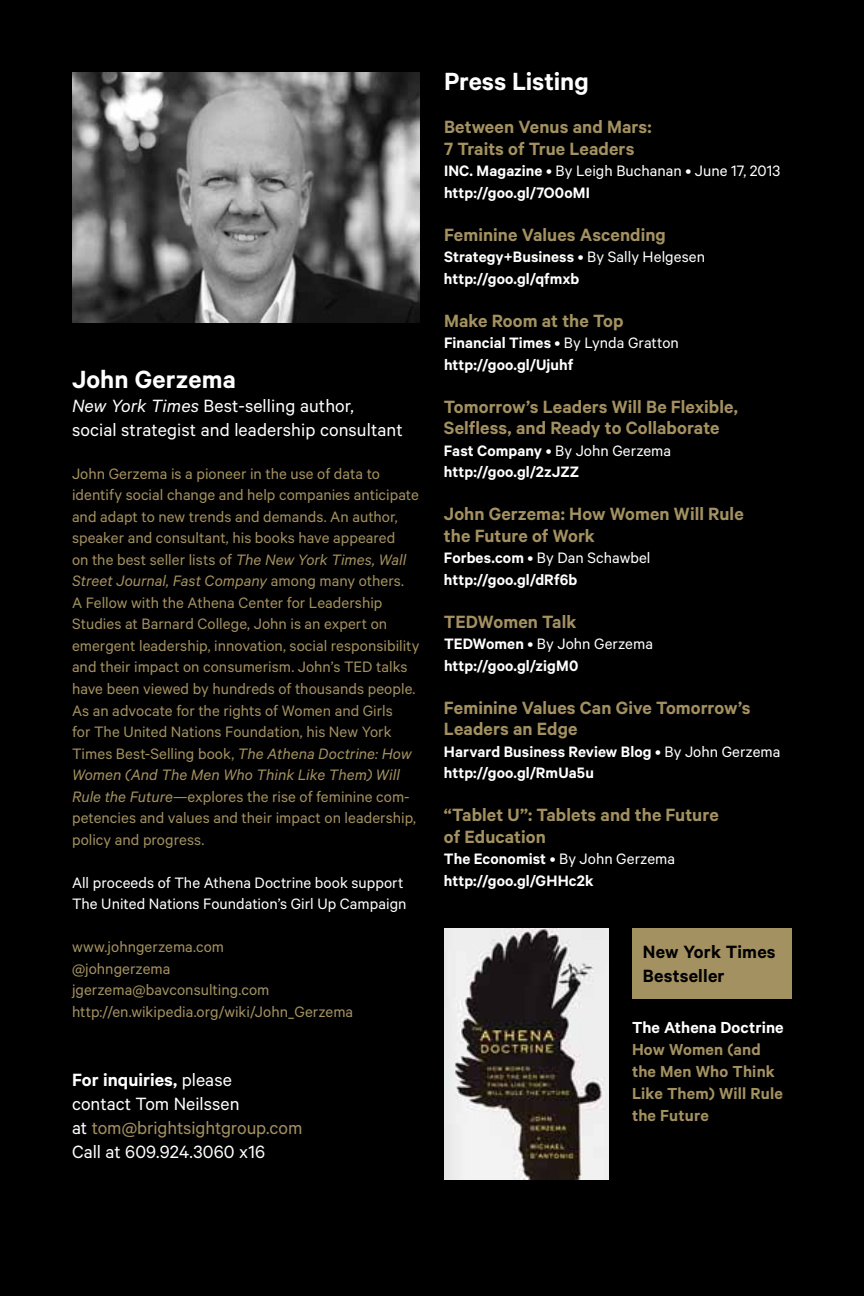
<style>
.page{position:relative;width:864px;height:1296px;background:#000}
.page>*{position:absolute;margin:0;border:0;box-sizing:border-box;transform-origin:0 0}
.t1{font:600 28px "Calibre";letter-spacing:-.005em;color:#fff}
.t2{font:600 20px/21.6px "Calibre";letter-spacing:.005em;color:#a39161}
.t3{font:20px/24px "Calibre";letter-spacing:.005em;color:#fff}
.t4{font:600 20px/24px "Calibre";letter-spacing:.01em;color:#000}
.t5{font:600 18px/22px "Calibre";letter-spacing:.01em;color:#a39161}
.t6{font:600 18px "Calibre";letter-spacing:.005em;color:#fff}
.t7{font:17px/21.6px "Calibre";letter-spacing:.005em;color:#a39161}
.t8{font:600 17px/21.6px "Calibre";letter-spacing:.005em;color:#fff}
.t9{font:17px/21.6px "Calibre";letter-spacing:.005em;color:#fff}
.s1{font-style:italic}
.s2{font-weight:600}
.s3{color:#a39161}
.s4{font-weight:400}
</style>
<div class="page">
<img style="left:72px;top:72px;width:348px;height:251px">
<img style="left:444px;top:928px;width:164px;height:251px">
<div style="left:632px;top:928px;width:160px;height:71px;background:#a39161"></div>
<h1 class="t1" style="left:72px;top:363px;width:165px">John Gerzema</h1>
<p class="t3" style="left:72px;top:393px;width:332px"><span class="s1">New York Times</span> Best-selling author, social strategist and leadership consultant</p>
<p class="t7" style="left:72px;top:462px;width:349px">John Gerzema is a pioneer in the use of data to identify social change and help companies anticipate and adapt to new trends and demands. An author, speaker and consultant, his books have appeared<br>on the best seller lists of <span class="s1">The New York Times, Wall Street Journal, Fast Company</span> among many others.<br>A Fellow with the Athena Center for Leadership Studies at Barnard College, John is an expert on emergent leadership, innovation, social responsibility and their impact on consumerism. John’s TED talks have been viewed by hundreds of thousands people.<br>As an advocate for the rights of Women and Girls<br>for The United Nations Foundation, his New York Times Best-Selling book, <span class="s1">The Athena Doctrine: How Women (And The Men Who Think Like Them) Will Rule the Future</span>—explores the rise of feminine com&shy;petencies and values and their impact on leadership, policy and progress.</p>
<p class="t9" style="left:72px;top:871px;width:336px">All proceeds of The Athena Doctrine book support<br>The United Nations Foundation’s Girl Up Campaign</p>
<p class="t7" style="left:72px;top:935px;width:283px">www.johngerzema.com<br>@johngerzema jgerzema@bavconsulting.com http://en.wikipedia.org/wiki/John_Gerzema</p>
<p class="t3" style="left:72px;top:1067px;width:232px"><span class="s2">For inquiries,</span> please<br>contact Tom Neilssen<br>at <span class="s3">tom@brightsightgroup.com<br></span>Call at 609.924.3060 x16</p>
<h1 class="t1" style="left:444px;top:65px;width:146px">Press Listing</h1>
<p class="t2" style="left:444px;top:116px;width:209px">Between Venus and Mars:<br>7 Traits of True Leaders</p>
<p class="t8" style="left:444px;top:160px;width:338px">INC. Magazine <span class="s4">• By Leigh Buchanan • June 17, 2013 </span>http://goo.gl/7O0oMI</p>
<p class="t2" style="left:444px;top:223px;width:223px">Feminine Values Ascending</p>
<p class="t8" style="left:444px;top:246px;width:263px">Strategy+Business <span class="s4">• By Sally Helgesen </span>http://goo.gl/qfmxb</p>
<p class="t2" style="left:444px;top:309px;width:181px">Make Room at the Top</p>
<p class="t8" style="left:444px;top:332px;width:236px">Financial Times <span class="s4">• By Lynda Gratton </span>http://goo.gl/Ujuhf</p>
<p class="t2" style="left:444px;top:395px;width:295px">Tomorrow’s Leaders Will Be Flexible,<br>Selfless, and Ready to Collaborate</p>
<p class="t8" style="left:444px;top:439px;width:229px">Fast Company <span class="s4">• By John Gerzema </span>http://goo.gl/2zJZZ</p>
<p class="t2" style="left:444px;top:503px;width:301px">John Gerzema: How Women Will Rule the Future of Work</p>
<p class="t8" style="left:444px;top:547px;width:208px">Forbes.com <span class="s4">• By Dan Schawbel </span>http://goo.gl/dRf6b</p>
<p class="t2" style="left:444px;top:610px;width:134px">TEDWomen Talk</p>
<p class="t8" style="left:444px;top:633px;width:211px">TEDWomen <span class="s4">• By John Gerzema </span>http://goo.gl/zigM0</p>
<p class="t2" style="left:444px;top:696px;width:308px">Feminine Values Can Give Tomorrow’s<br>Leaders an Edge</p>
<p class="t8" style="left:444px;top:740px;width:338px">Harvard Business Review Blog <span class="s4">• By John Gerzema </span>http://goo.gl/RmUa5u</p>
<p class="t2" style="left:444px;top:804px;width:276px">“Tablet U”: Tablets and the Future of Education</p>
<p class="t8" style="left:444px;top:848px;width:233px">The Economist <span class="s4">• By John Gerzema </span>http://goo.gl/GHH c2k</p>
<p class="t4" style="left:643px;top:939px;width:134px">New York Times<br>Bestseller</p>
<p class="t6" style="left:632px;top:1016px;width:153px">The Athena Doctrine</p>
<p class="t5" style="left:632px;top:1038px;width:152px">How Women (and the Men Who Think<br>Like Them) Will Rule the Future</p>
</div>
